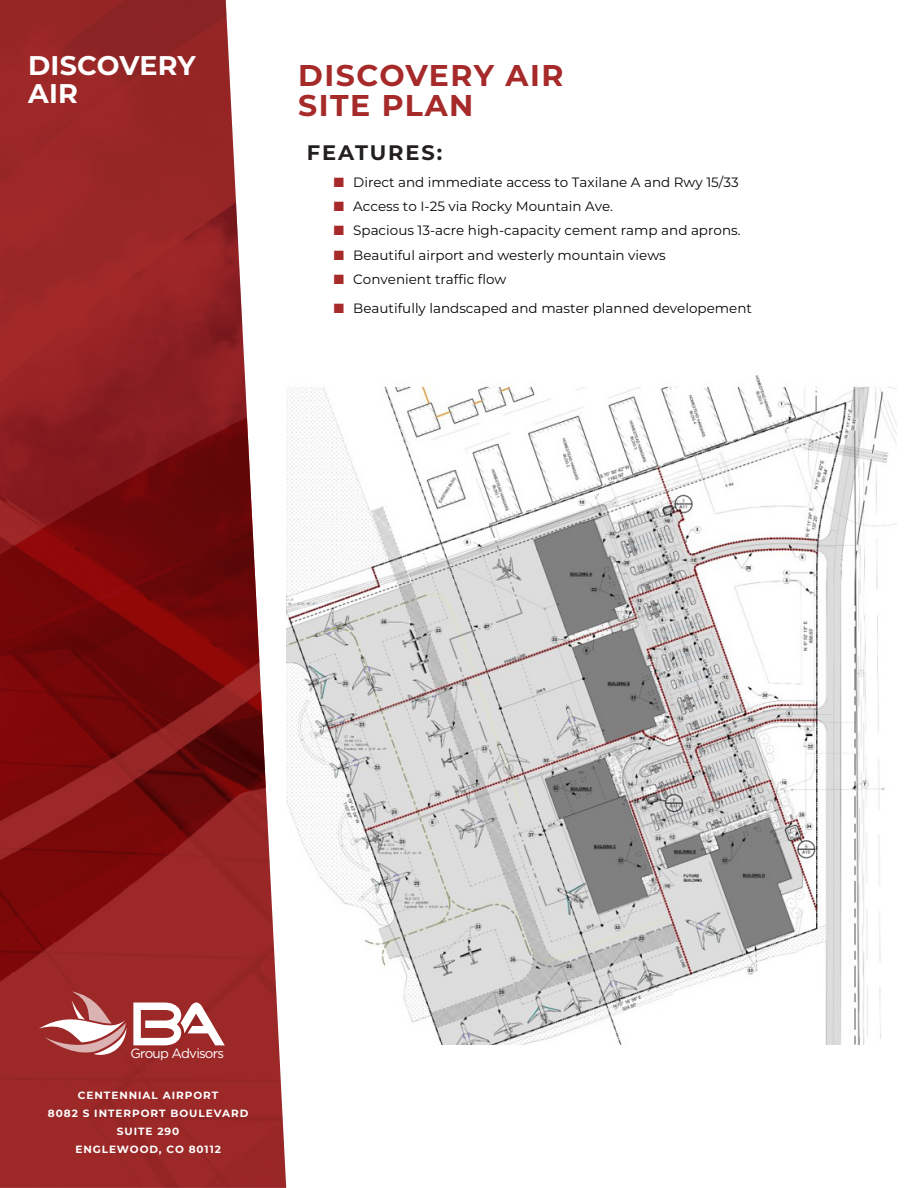
<style>
.page{position:relative;width:918px;height:1188px;background:#fff}
.page>*{position:absolute;margin:0;border:0;box-sizing:border-box;transform-origin:0 0}
.t1{font:700 30px/30px "Montserrat";letter-spacing:.05em;color:#a52a29}
.t2{font:700 27px "Montserrat";letter-spacing:.01em;color:#fff}
.t3{font:700 21px "Montserrat";letter-spacing:.09em;color:#231f20}
.t4{font:13.5px "Montserrat";color:#040503}
.t5{font:13.35px "Gotham";letter-spacing:-.06em;color:#fff}
.t6{font:700 10.5px "Montserrat";letter-spacing:.09em;color:#fff}
.s1{color:#a52a29}
</style>
<div class="page">
<img style="left:0;top:0;width:286px;height:1188px">
<svg style="left:133px;top:1002px;width:92px;height:43px"></svg>
<svg style="left:39px;top:991px;width:88px;height:64px"></svg>
<img style="left:286px;top:375px;width:611px;height:669px">
<p class="t2" style="left:28px;top:46px;width:169px">DISCOVERY</p>
<p class="t2" style="left:28px;top:74px;width:51px">AIR</p>
<p class="t1" style="left:298px;top:59px;width:267px">DISCOVERY AIR<br>SITE PLAN</p>
<p class="t3" style="left:307px;top:137px;width:137px">FEATURES:</p>
<p class="t4" style="left:334px;top:173px;width:406px"><span class="s1">■</span> Direct and immediate access to Taxilane A and Rwy 15/33</p>
<p class="t4" style="left:334px;top:197px;width:281px"><span class="s1">■</span> Access to I-25 via Rocky Mountain Ave.</p>
<p class="t4" style="left:334px;top:221px;width:408px"><span class="s1">■</span> Spacious 13-acre high-capacity cement ramp and aprons.</p>
<p class="t4" style="left:334px;top:246px;width:334px"><span class="s1">■</span> Beautiful airport and westerly mountain views</p>
<p class="t4" style="left:334px;top:270px;width:174px"><span class="s1">■</span> Convenient traffic flow</p>
<p class="t4" style="left:334px;top:299px;width:420px"><span class="s1">■</span> Beautifully landscaped and master planned developement</p>
<p class="t5" style="left:130px;top:1045px;width:95px">Group Advisors</p>
<p class="t6" style="left:78px;top:1087px;width:142px">CENTENNIAL AIRPORT</p>
<p class="t6" style="left:48px;top:1105px;width:202px">8082 S INTERPORT BOULEVARD</p>
<p class="t6" style="left:117px;top:1123px;width:64px">SUITE 290</p>
<p class="t6" style="left:75px;top:1141px;width:147px">ENGLEWOOD, CO 80112</p>
</div>
